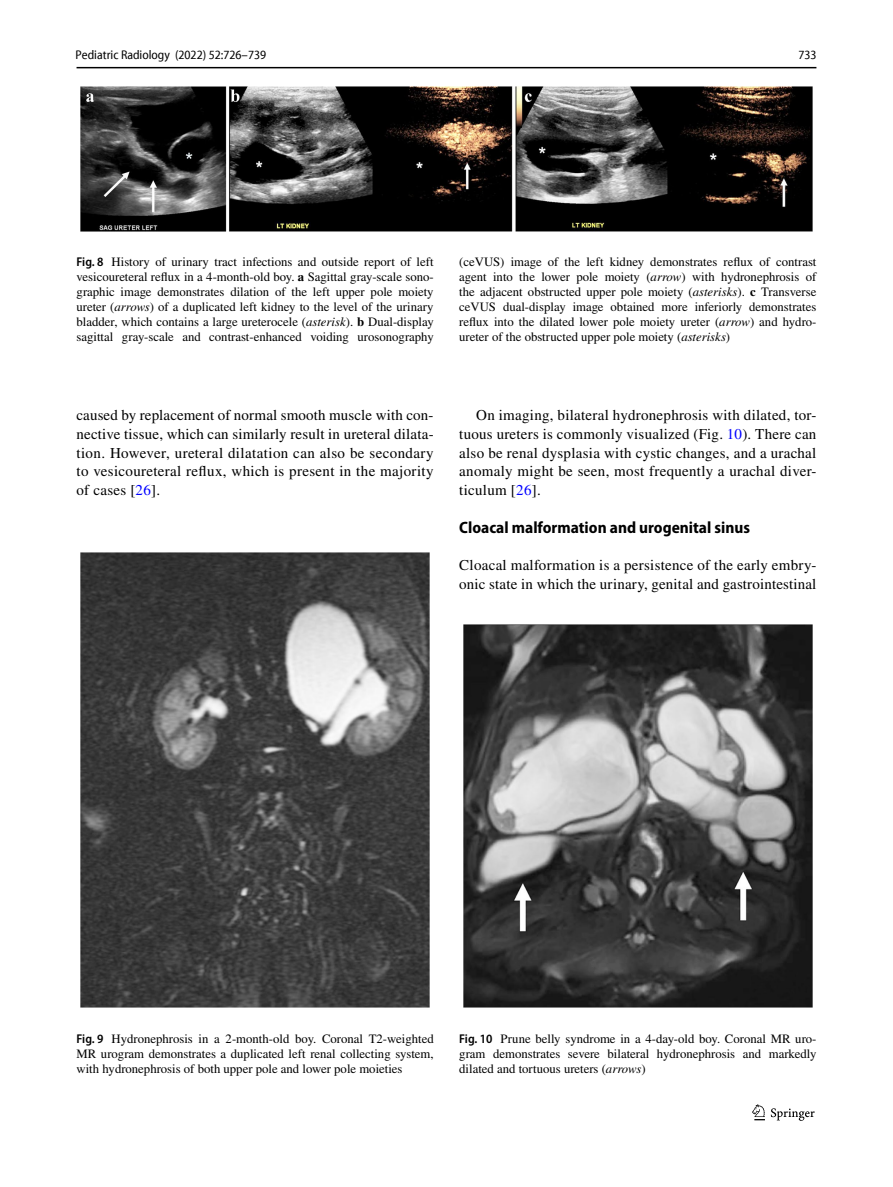
<style>
.page{position:relative;width:893px;height:1187px;background:#fff}
.page>*{position:absolute;margin:0;border:0;box-sizing:border-box;transform-origin:0 0}
.t1{font:700 semi-condensed 16.5px "Myriad Pro";color:#000}
.t2{font:15px/18.8px "STIX";letter-spacing:.02em;color:#000;text-align:justify}
.t3{font:12.75px/15px "STIX";color:#000;text-align:justify}
.t4{font:semi-condensed 12.75px "Myriad Pro Unic";color:#000}
.s1{font-family:"Myriad Pro";font-weight:600;font-stretch:semi-condensed}
.s2{font-weight:700}
.s3{font-style:italic}
.s4{color:#00f}
</style>
<div class="page">
<hr style="left:77px;top:67px;width:739px;height:1px;background:#000">
<img style="left:81px;top:87px;width:731px;height:144px">
<img style="left:81px;top:552px;width:348px;height:455px">
<div style="left:459px;top:624px;width:357px;height:383px;background:linear-gradient(to bottom,#fff,#fff)"></div>
<img style="left:463px;top:624px;width:349px;height:383px">
<svg style="left:752px;top:1104px;width:13px;height:16px"></svg>
<svg style="left:771px;top:1108px;width:44px;height:12px"></svg>
<p class="t4" style="left:76px;top:50px;width:192px">Pediatric Radiology (2022) 52:726–739</p>
<p class="t4" style="left:798px;top:50px;width:20px">733</p>
<p class="t3" style="left:77px;top:255px;width:359px"><span class="s1">Fig. 8</span> History of urinary tract infections and outside report of left vesicoureteral reflux in a 4-month-old boy. <span class="s2">a</span> Sagittal gray-scale sono&shy;graphic image demonstrates dilation of the left upper pole moiety ureter (<span class="s3">arrows</span>) of a duplicated left kidney to the level of the urinary bladder, which contains a large ureterocele (<span class="s3">asterisk</span>). <span class="s2">b</span> Dual-display sagittal gray-scale and contrast-enhanced voiding urosonography</p>
<p class="t3" style="left:459px;top:255px;width:359px">(ceVUS) image of the left kidney demonstrates reflux of contrast agent into the lower pole moiety (<span class="s3">arrow</span>) with hydronephrosis of the adjacent obstructed upper pole moiety (<span class="s3">asterisks</span>). <span class="s2">c</span> Transverse ceVUS dual-display image obtained more inferiorly demonstrates reflux into the dilated lower pole moiety ureter (<span class="s3">arrow</span>) and hydro&shy;ureter of the obstructed upper pole moiety (<span class="s3">asterisks</span>)</p>
<p class="t2" style="left:77px;top:406px;width:359px">caused by replacement of normal smooth muscle with con&shy;nective tissue, which can similarly result in ureteral dilata&shy;tion. However, ureteral dilatation can also be secondary to vesicoureteral reflux, which is present in the majority of cases [<span class="s4">26</span>].</p>
<p class="t2" style="left:459px;top:406px;width:359px;text-indent:17px">On imaging, bilateral hydronephrosis with dilated, tor&shy;tuous ureters is commonly visualized (Fig. <span class="s4">10</span>). There can also be renal dysplasia with cystic changes, and a urachal anomaly might be seen, most frequently a urachal diver&shy;ticulum [<span class="s4">26</span>].</p>
<p class="t1" style="left:459px;top:518px;width:292px">Cloacal malformation and urogenital sinus</p>
<p class="t2" style="left:459px;top:556px;width:359px">Cloacal malformation is a persistence of the early embry&shy;onic state in which the urinary, genital and gastrointestinal</p>
<p class="t3" style="left:77px;top:1031px;width:359px"><span class="s1">Fig. 9</span> Hydronephrosis in a 2-month-old boy. Coronal T2-weighted MR urogram demonstrates a duplicated left renal collecting system, with hydronephrosis of both upper pole and lower pole moieties</p>
<p class="t3" style="left:459px;top:1031px;width:359px"><span class="s1">Fig. 10</span> Prune belly syndrome in a 4-day-old boy. Coronal MR uro&shy;gram demonstrates severe bilateral hydronephrosis and markedly dilated and tortuous ureters (<span class="s3">arrows</span>)</p>
</div>
